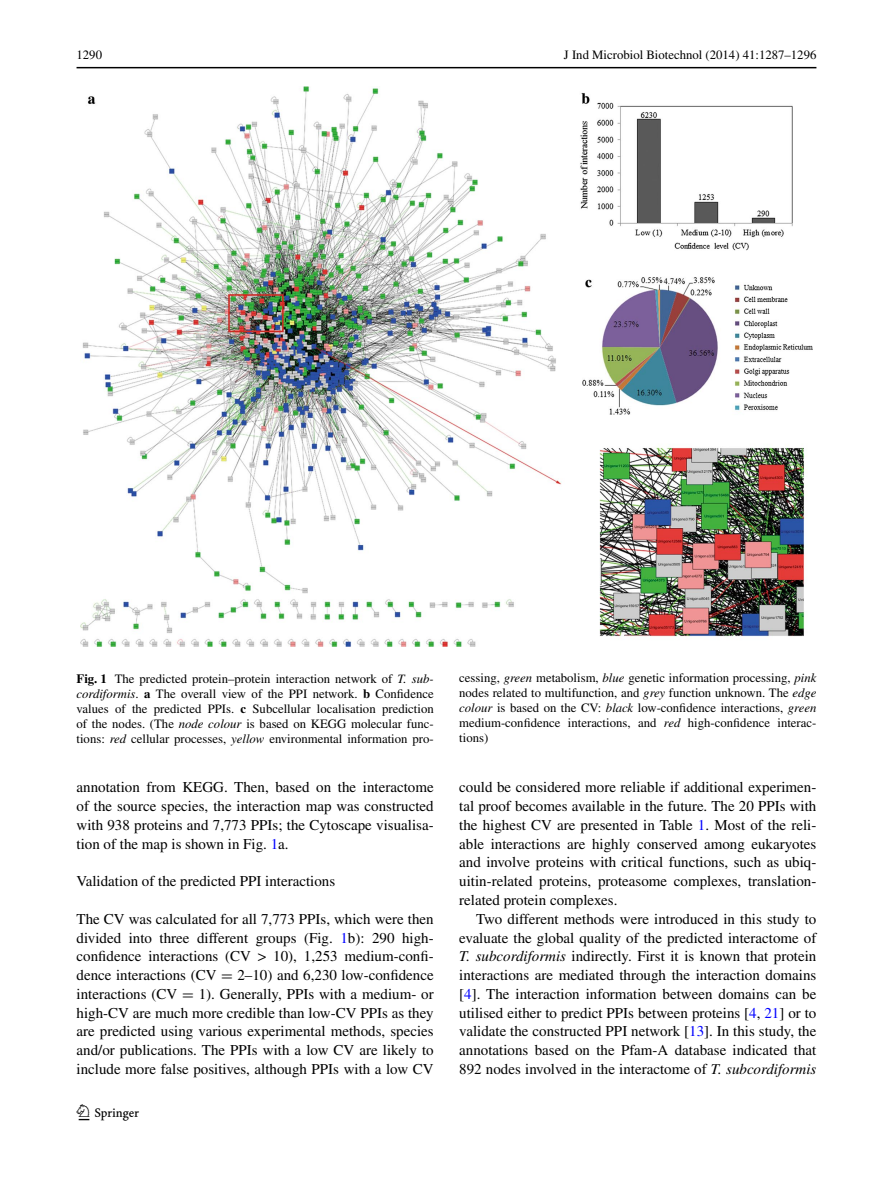
<style>
.page{position:relative;width:893px;height:1187px;background:#fff}
.page>*{position:absolute;margin:0;border:0;box-sizing:border-box;transform-origin:0 0}
.t1{font:22.5px "Springnew";color:#000}
.t2{font:15px/18.8px "Times";color:#000;text-align:justify}
.t3{font:12.75px/15px "Times";color:#000;text-align:justify}
.s1{font-weight:700}
.s2{font-style:italic}
.s3{color:#00f}
.s4{font-family:"MTSY"}
</style>
<div class="page">
<hr style="left:77px;top:67px;width:739px;height:1px;background:#000">
<img style="left:81px;top:87px;width:731px;height:560px">
<p class="t3" style="left:77px;top:48px;width:27px">1290</p>
<p class="t3" style="left:564px;top:48px;width:254px">J Ind Microbiol Biotechnol (2014) 41:1287–1296</p>
<p class="t3" style="left:77px;top:670px;width:359px"><span class="s1">Fig. 1</span> The predicted protein–protein interaction network of <span class="s2">T. sub&shy;cordiformis</span>. <span class="s1">a</span> The overall view of the PPI network. <span class="s1">b</span> Confidence values of the predicted PPIs. <span class="s1">c</span> Subcellular localisation prediction of the nodes. (The <span class="s2">node colour</span> is based on KEGG</p>
<p class="t3" style="left:77px;top:715px;width:359px;text-align:right">molecular func-<br>tions: <span class="s2">red</span> cellular processes, <span class="s2">yellow</span> environmental information pro-</p>
<p class="t2" style="left:77px;top:777px;width:359px;text-indent:147px">. Then, based on the interactome of the source species, the interaction map was constructed with 938 proteins and 7,773 PPIs; the Cytoscape visualisa&shy;tion of the map is shown in Fig. <span class="s3">1</span>a.</p>
<p class="t2" style="left:77px;top:871px;width:260px">Validation of the predicted PPI interactions</p>
<p class="t2" style="left:77px;top:909px;width:359px">The CV was calculated for all 7,773 PPIs, which were then divided into three different groups (Fig. <span class="s3">1</span>b): 290 high&shy;confidence interactions (CV &gt; 10), 1,253 medium-confi&shy;dence interactions (CV <span class="s4">=</span> 2–10) and 6,230 low-confidence interactions (CV <span class="s4">=</span> 1). Generally, PPIs with a medium- or high-CV are much more credible than low-CV PPIs as they are predicted using various experimental methods, species and/or publications. The PPIs with a low CV are likely to include more false positives, although PPIs with a low CV</p>
<p class="t2" style="left:77px;top:777px;width:128px">annotation from KEGG</p>
<h1 class="t1" style="left:79px;top:1104px;width:62px">1 3</h1>
<p class="t3" style="left:459px;top:670px;width:359px">cessing, <span class="s2">green</span> metabolism, <span class="s2">blue</span> genetic information processing, <span class="s2">pink </span>nodes related to multifunction, and <span class="s2">grey</span> function unknown. The <span class="s2">edge colour</span> is based on the CV: <span class="s2">black</span> low-confidence interactions, <span class="s2">green </span>medium-confidence interactions, and <span class="s2">red</span> high-confidence interac&shy;tions)</p>
<p class="t2" style="left:459px;top:777px;width:359px">could be considered more reliable if additional experimen&shy;tal proof becomes available in the future. The 20 PPIs with the highest CV are presented in Table <span class="s3">1</span>. Most of the reli&shy;able interactions are highly conserved among eukaryotes and involve proteins with critical functions, such as ubiq&shy;uitin-related proteins, proteasome complexes, translation&shy;related protein complexes.</p>
<p class="t2" style="left:459px;top:909px;width:359px;text-indent:17px">Two different methods were introduced in this study to evaluate the global quality of the predicted interactome of <span class="s2">T. subcordiformis</span> indirectly. First it is known that protein interactions are mediated through the interaction domains [<span class="s3">4</span>]. The interaction information between domains can be utilised either to predict PPIs between proteins [<span class="s3">4</span>, <span class="s3">21</span>] or to validate the constructed PPI network [<span class="s3">13</span>]. In this study, the annotations based on the Pfam-A database indicated that 892 nodes involved in the interactome of <span class="s2">T. subcordiformis</span></p>
</div>
